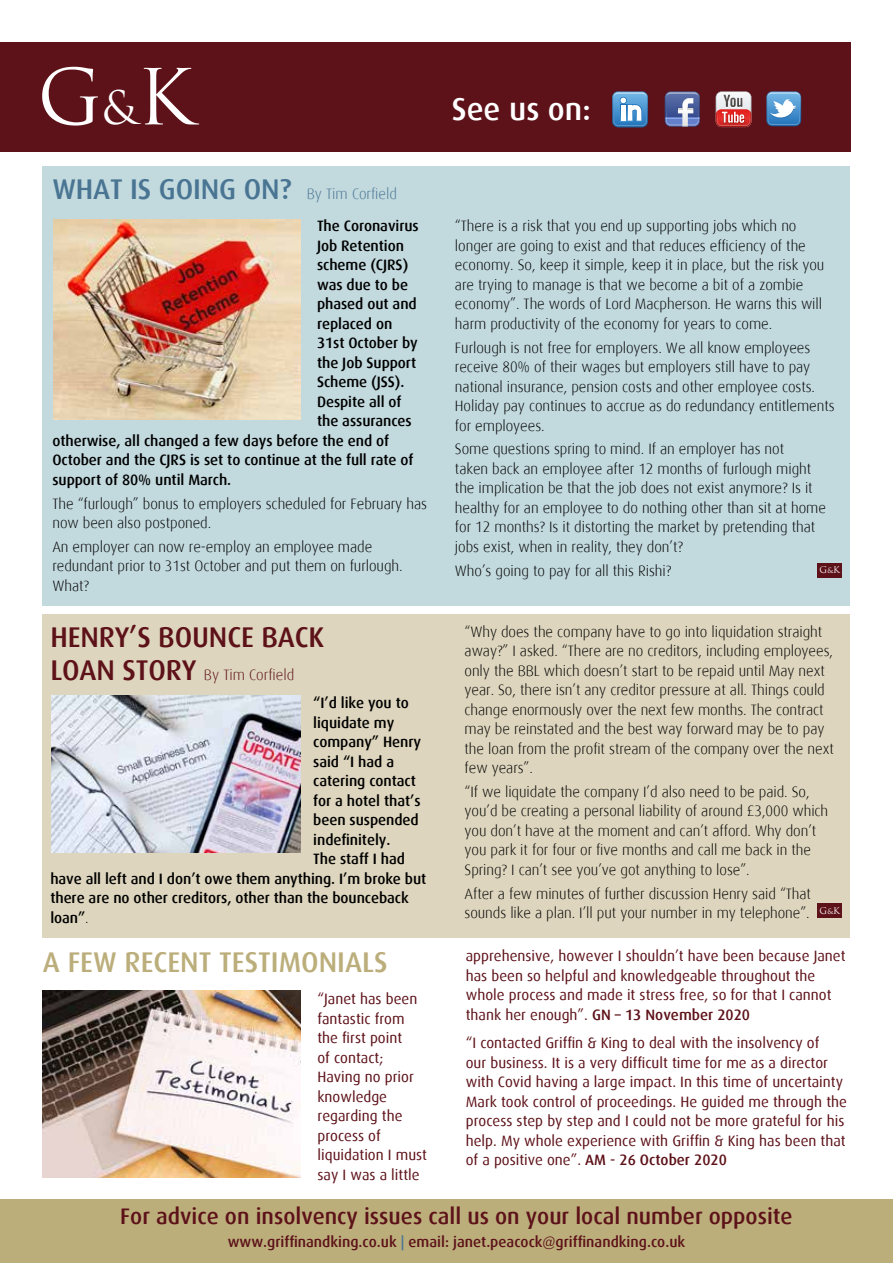
<style>
.page{position:relative;width:893px;height:1263px;background:#fff}
.page>*{position:absolute;margin:0;border:0;box-sizing:border-box;transform-origin:0 0}
.t1{font:75px "Trajan Pro";color:#fff}
.t2{font:500 31.5px "Dax";color:#fff}
.t3{font:500 28.5px "Dax";letter-spacing:-.005em;color:#497593}
.t4{font:500 28.5px "Dax";color:#bbae7b}
.t5{font:500 28.5px "Dax";letter-spacing:-.005em;color:#5d1118}
.t6{font:500 22.5px "Dax";color:#5d1118}
.t7{font:300 15px/19.5px "Dax";letter-spacing:-.005em;color:#000}
.t8{font:15px/19.5px "Dax";color:#5d1118}
.t9{font:500 15px "Dax";letter-spacing:-.005em;color:#000}
.t10{font:500 15px "Dax";color:#5d1118}
.t11{font:300 15px "Dax";color:#5d1118}
.t12{font:9px "Trajan Pro";color:#fff}
.s1{font-size:45px}
.s2{font-weight:300;font-size:15px}
.s3{font-weight:500;font-size:28.5px}
.s4{font-weight:300}
.s5{font-size:7.5px}
.s6{font-weight:500}
.s7{color:#497593}
</style>
<div class="page">
<div style="left:0;top:43px;width:850px;height:109px;background:#5d1118"></div>
<div style="left:0;top:1199px;width:893px;height:64px;background:#bbae7b"></div>
<svg style="left:665px;top:91px;width:35px;height:36px"></svg>
<svg style="left:716px;top:91px;width:35px;height:36px"></svg>
<svg style="left:612px;top:91px;width:36px;height:36px"></svg>
<svg style="left:766px;top:91px;width:35px;height:35px"></svg>
<div style="left:43px;top:614px;width:807px;height:324px;background:#ddd5bd"></div>
<img style="left:52px;top:695px;width:248px;height:158px">
<div style="left:817px;top:904px;width:25px;height:14px;background:#5d1118"></div>
<img style="left:43px;top:990px;width:257px;height:188px">
<div style="left:43px;top:166px;width:807px;height:439px;background:#c2d9de"></div>
<img style="left:54px;top:219px;width:246px;height:201px">
<div style="left:817px;top:563px;width:25px;height:14px;background:#5d1118"></div>
<h1 class="t1" style="left:37px;top:49px;width:157px">G<span class="s1">&amp;</span>K</h1>
<h3 class="t3" style="left:52px;top:173px;width:346px">WHAT IS GOING ON? <span class="s2">By Tim Corfield</span></h3>
<p class="t9" style="left:317px;top:218px;width:103px">The Coronavirus</p>
<p class="t9" style="left:317px;top:237px;width:89px">Job Retention</p>
<p class="t9" style="left:317px;top:257px;width:93px">scheme (CJRS)</p>
<p class="t9" style="left:317px;top:276px;width:93px">was due to be</p>
<p class="t9" style="left:317px;top:296px;width:101px">phased out and</p>
<p class="t9" style="left:317px;top:315px;width:77px">replaced on</p>
<p class="t9" style="left:317px;top:335px;width:102px">31st October by</p>
<p class="t9" style="left:317px;top:354px;width:101px">the Job Support</p>
<p class="t9" style="left:317px;top:374px;width:89px">Scheme (JSS).</p>
<p class="t9" style="left:317px;top:393px;width:86px">Despite all of</p>
<p class="t9" style="left:317px;top:413px;width:96px">the assurances</p>
<p class="t9" style="left:52px;top:432px;width:338px">otherwise, all changed a few days before the end of</p>
<p class="t9" style="left:52px;top:452px;width:363px">October and the CJRS is set to continue at the full rate of</p>
<p class="t9" style="left:52px;top:471px;width:180px">support of 80% until March.</p>
<p class="t7" style="left:52px;top:494px;width:376px">The “furlough” bonus to employers scheduled for February has now been also postponed.</p>
<p class="t7" style="left:52px;top:537px;width:352px">An employer can now re-employ an employee made redundant prior to 31st October and put them on furlough.<br>What?</p>
<h3 class="t5" style="left:50px;top:621px;width:275px">HENRY’S BOUNCE BACK</h3>
<p class="t11" style="left:50px;top:667px;width:245px"><span class="s3">LOAN STORY</span> By Tim Corfield</p>
<p class="t9" style="left:313px;top:694px;width:97px">“I’d like you to</p>
<p class="t9" style="left:313px;top:714px;width:83px">liquidate my</p>
<p class="t9" style="left:313px;top:733px;width:109px">company” Henry</p>
<p class="t9" style="left:313px;top:753px;width:82px">said “I had a</p>
<p class="t9" style="left:313px;top:772px;width:104px">catering contact</p>
<p class="t9" style="left:313px;top:792px;width:109px">for a hotel that’s</p>
<p class="t9" style="left:313px;top:811px;width:107px">been suspended</p>
<p class="t9" style="left:313px;top:831px;width:79px">indefinitely.</p>
<p class="t9" style="left:313px;top:850px;width:93px">The staff I had</p>
<p class="t9" style="left:50px;top:870px;width:377px">have all left and I don’t owe them anything. I’m broke but</p>
<p class="t9" style="left:50px;top:889px;width:360px">there are no other creditors, other than the bounceback</p>
<p class="t9" style="left:50px;top:909px;width:40px">loan”<span class="s4">.</span></p>
<h3 class="t4" style="left:43px;top:946px;width:346px">A FEW RECENT TESTIMONIALS</h3>
<p class="t8" style="left:317px;top:989px;width:111px">“Janet has been fantastic from the first point<br>of contact;<br>Having no prior knowledge regarding the process of liquidation I must say I was a little</p>
<h2 class="t2" style="left:452px;top:92px;width:140px">See us on:</h2>
<p class="t7" style="left:455px;top:217px;width:371px">“There is a risk that you end up supporting jobs which no longer are going to exist and that reduces efficiency of the economy. So, keep it simple, keep it in place, but the risk you are trying to manage is that we become a bit of a zombie economy”. The words of Lord Macpherson. He warns this will harm productivity of the economy for years to come.</p>
<p class="t7" style="left:455px;top:338px;width:381px">Furlough is not free for employers. We all know employees receive 80% of their wages but employers still have to pay national insurance, pension costs and other employee costs.<br>Holiday pay continues to accrue as do redundancy entitlements for employees.</p>
<p class="t7" style="left:455px;top:440px;width:373px">Some questions spring to mind. If an employer has not<br>taken back an employee after 12 months of furlough might the implication be that the job does not exist anymore? Is it healthy for an employee to do nothing other than sit at home for 12 months? Is it distorting the market by pretending that jobs exist, when in reality, they don’t?</p>
<p class="t7" style="left:455px;top:561px;width:218px">Who’s going to pay for all this Rishi?</p>
<p class="t12" style="left:819px;top:564px;width:22px">G<span class="s5">&amp;</span>K</p>
<p class="t7" style="left:465px;top:622px;width:371px">“Why does the company have to go into liquidation straight away?” I asked. “There are no creditors, including employees, only the BBL which doesn’t start to be repaid until May next year. So, there isn’t any creditor pressure at all. Things could change enormously over the next few months. The contract may be reinstated and the best way forward may be to pay the loan from the profit stream of the company over the next few years”.</p>
<p class="t7" style="left:465px;top:782px;width:365px">“If we liquidate the company I’d also need to be paid. So, you’d be creating a personal liability of around £3,000 which you don’t have at the moment and can’t afford. Why don’t you park it for four or five months and call me back in the Spring? I can’t see you’ve got anything to lose”.</p>
<p class="t7" style="left:465px;top:884px;width:377px">After a few minutes of further discussion Henry said “That sounds like a plan. I’ll put your number in my telephone”. <sup>G</sup><sup>&amp;</sup><sup>K</sup></p>
<p class="t8" style="left:466px;top:947px;width:381px">apprehensive, however I shouldn’t have been because Janet has been so helpful and knowledgeable throughout the whole process and made it stress free, so for that I cannot thank her enough”. <span class="s6">GN – 13 November 2020</span></p>
<p class="t8" style="left:466px;top:1033px;width:383px">“I contacted Griffin &amp; King to deal with the insolvency of<br>our business. It is a very difficult time for me as a director with Covid having a large impact. In this time of uncertainty Mark took control of proceedings. He guided me through the process step by step and I could not be more grateful for his help. My whole experience with Griffin &amp; King has been that of a positive one”. <span class="s6">AM - 26 October 2020</span></p>
<h3 class="t6" style="left:120px;top:1204px;width:674px">For advice on insolvency issues call us on your local number opposite</h3>
<p class="t10" style="left:228px;top:1233px;width:459px">www.griffinandking.co.uk <span class="s7">|</span> email: janet.peacock@griffinandking.co.uk</p>
</div>
